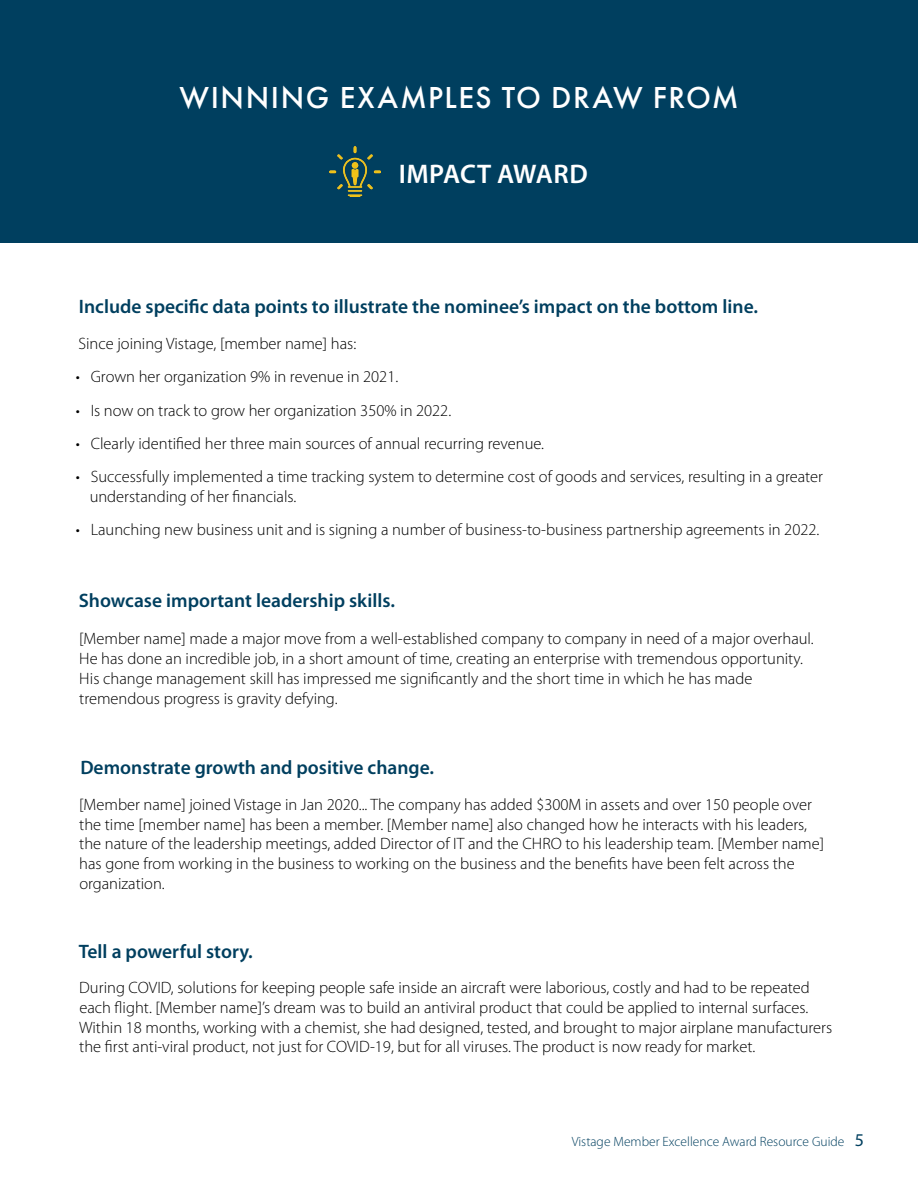
<style>
.page{position:relative;width:918px;height:1188px;background:#fff}
.page>*{position:absolute;margin:0;border:0;box-sizing:border-box;transform-origin:0 0}
.t1{font:500 31.5px "Futura PT";letter-spacing:.05em;color:#fff}
.t2{font:600 27px "Myriad Pro";letter-spacing:.02em;color:#fff}
.t3{font:600 19.5px "Myriad Pro";color:#003f5f}
.t4{font:300 16.5px/19.8px "Myriad Pro";color:#000}
.t5{font:300 13.5px "Myriad Pro";color:#003f5f}
.s1{font-weight:400;font-size:18px}
</style>
<div class="page">
<div style="left:0;top:0;width:918px;height:242px;background:#003f5f"></div>
<img style="left:330px;top:147px;width:50px;height:50px">
<h1 class="t1" style="left:179px;top:79px;width:561px">WINNING EXAMPLES TO DRAW FROM</h1>
<h2 class="t2" style="left:399px;top:156px;width:191px">IMPACT AWARD</h2>
<p class="t3" style="left:79px;top:294px;width:681px">Include specific data points to illustrate the nominee’s impact on the bottom line.</p>
<p class="t4" style="left:78px;top:334px;width:279px">Since joining Vistage, [member name] has:</p>
<p class="t4" style="left:76px;top:367px;width:324px">• Grown her organization 9% in revenue in 2021.</p>
<p class="t4" style="left:76px;top:400px;width:377px">• Is now on track to grow her organization 350% in 2022.</p>
<p class="t4" style="left:76px;top:433px;width:470px">• Clearly identified her three main sources of annual recurring revenue.</p>
<p class="t4" style="left:90px;top:467px;width:735px;text-indent:-14px">• Successfully implemented a time tracking system to determine cost of goods and services, resulting in a greater understanding of her financials.</p>
<p class="t4" style="left:76px;top:520px;width:745px">• Launching new business unit and is signing a number of business-to-business partnership agreements in 2022.</p>
<p class="t3" style="left:79px;top:589px;width:318px">Showcase important leadership skills.</p>
<p class="t4" style="left:79px;top:629px;width:736px">[Member name] made a major move from a well-established company to company in need of a major overhaul.<br>He has done an incredible job, in a short amount of time, creating an enterprise with tremendous opportunity.<br>His change management skill has impressed me significantly and the short time in which he has made tremendous progress is gravity defying.</p>
<p class="t3" style="left:80px;top:755px;width:355px">Demonstrate growth and positive change.</p>
<p class="t4" style="left:79px;top:794px;width:746px">[Member name] joined Vistage in Jan 2020... The company has added $300M in assets and over 150 people over the time [member name] has been a member. [Member name] also changed how he interacts with his leaders, the nature of the leadership meetings, added Director of IT and the CHRO to his leadership team. [Member name] has gone from working in the business to working on the business and the benefits have been felt across the organization.</p>
<p class="t3" style="left:79px;top:939px;width:176px">Tell a powerful story.</p>
<p class="t4" style="left:79px;top:977px;width:755px">During COVID, solutions for keeping people safe inside an aircraft were laborious, costly and had to be repeated each flight. [Member name]’s dream was to build an antiviral product that could be applied to internal surfaces.<br>Within 18 months, working with a chemist, she had designed, tested, and brought to major airplane manufacturers the first anti-viral product, not just for COVID-19, but for all viruses. The product is now ready for market.</p>
<p class="t5" style="left:572px;top:1133px;width:294px">Vistage Member Excellence Award Resource Guide <span class="s1">5</span></p>
</div>
